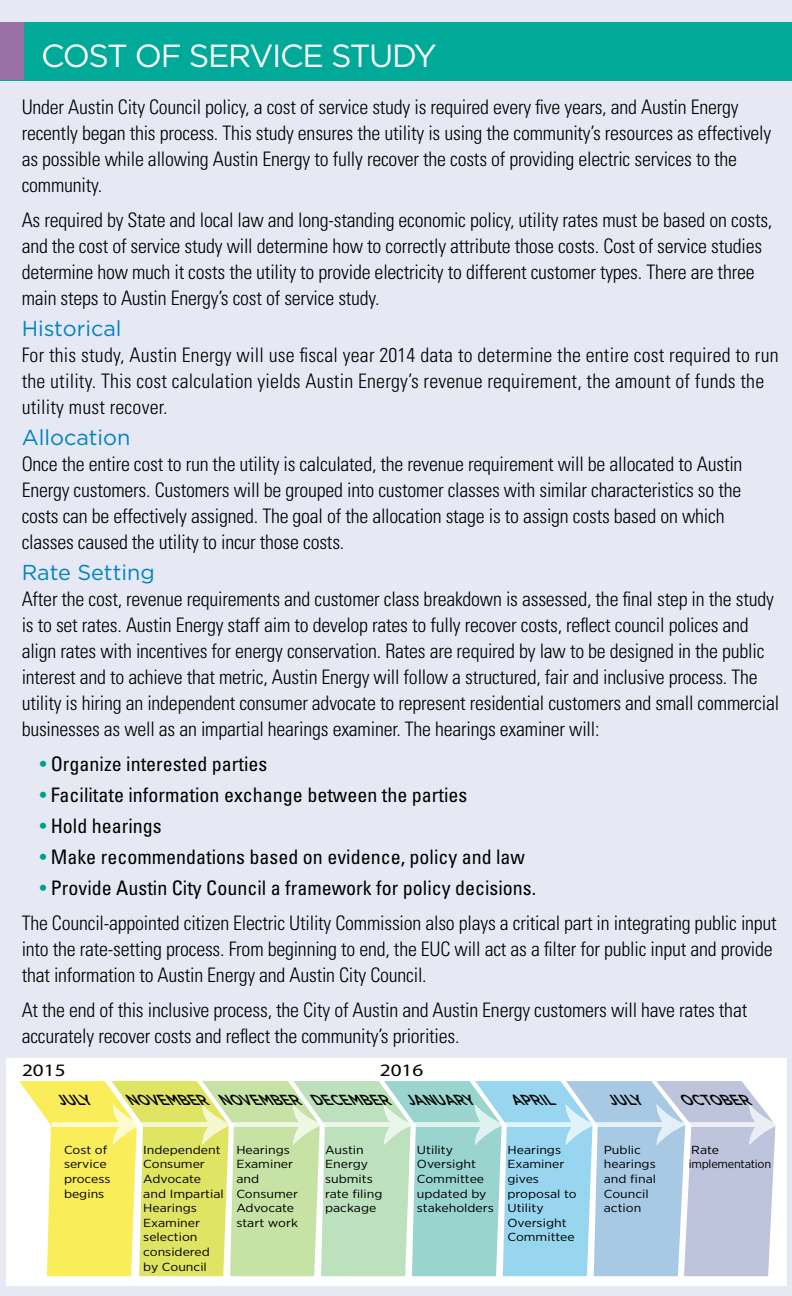
<style>
.page{position:relative;width:792px;height:1296px;background:#e6e8f4}
.page>*{position:absolute;margin:0;border:0;box-sizing:border-box;transform-origin:0 0}
.t1{font:32px "Gotham";letter-spacing:-.04em;color:#fff}
.t2{font:21.6px "Gotham";color:#0083c1}
.t3{font:300 condensed 20px/26px "Univers";letter-spacing:-.01em;color:#000}
.t4{font:300 condensed 20px/26px "Univers";letter-spacing:.01em;color:#000}
.t5{font:condensed 20px "Univers";color:#000}
.t6{font:700 17.4px "Gotham";color:#000;scale:1.21 1}
.t7{font:italic 500 14.6px "Gotham Narrow";color:#000;scale:1.06 1}
.t8{font:11.6px/14.6px "Gotham Narrow";color:#000;scale:1.21 1}
.t9{font:11.6px/14.6px "Gotham Narrow";letter-spacing:-.02em;color:#000;scale:1.21 1}
.s1{color:#00a08d}
</style>
<div class="page">
<div style="left:0;top:22px;width:792px;height:59px;background:#00a998"></div>
<div style="left:0;top:22px;width:23px;height:58px;background:#9a70a6"></div>
<div style="left:12px;top:1058px;width:774px;height:227px;background:#fff"></div>
<svg style="left:19px;top:1081px;width:757px;height:195px;background:#c6debc"></svg>
<p class="t1" style="left:41px;top:35px;width:397px">COST OF SERVICE STUDY</p>
<p class="t3" style="left:22px;top:94px;width:751px">Under Austin City Council policy, a cost of service study is required every five years, and Austin Energy recently began this process. This study ensures the utility is using the community’s resources as effectively as possible while allowing Austin Energy to fully recover the costs of providing electric services to the community.</p>
<p class="t3" style="left:22px;top:207px;width:752px">As required by State and local law and long-standing economic policy, utility rates must be based on costs, and the cost of service study will determine how to correctly attribute those costs. Cost of service studies determine how much it costs the utility to provide electricity to different customer types. There are three main steps to Austin Energy’s cost of service study.</p>
<p class="t2" style="left:22px;top:315px;width:101px">Historical</p>
<p class="t4" style="left:22px;top:342px;width:759px">For this study, Austin Energy will use fiscal year 2014 data to determine the entire cost required to run the utility. This cost calculation yields Austin Energy’s revenue requirement, the amount of funds the utility must recover.</p>
<p class="t2" style="left:22px;top:424px;width:110px">Allocation</p>
<p class="t3" style="left:22px;top:451px;width:722px">Once the entire cost to run the utility is calculated, the revenue requirement will be allocated to Austin Energy customers. Customers will be grouped into customer classes with similar characteristics so the costs can be effectively assigned. The goal of the allocation stage is to assign costs based on which classes caused the utility to incur those costs.</p>
<p class="t2" style="left:22px;top:559px;width:135px">Rate Setting</p>
<p class="t3" style="left:22px;top:586px;width:759px">After the cost, revenue requirements and customer class breakdown is assessed, the final step in the study is to set rates. Austin Energy staff aim to develop rates to fully recover costs, reflect council polices and align rates with incentives for energy conservation. Rates are required by law to be designed in the public interest and to achieve that metric, Austin Energy will follow a structured, fair and inclusive process. The utility is hiring an independent consumer advocate to represent residential customers and small commercial businesses as well as an impartial hearings examiner. The hearings examiner will:</p>
<p class="t5" style="left:40px;top:751px;width:229px"><span class="s1">•</span> Organize interested parties</p>
<p class="t5" style="left:40px;top:782px;width:429px"><span class="s1">•</span> Facilitate information exchange between the parties</p>
<p class="t5" style="left:40px;top:813px;width:124px"><span class="s1">•</span> Hold hearings</p>
<p class="t5" style="left:40px;top:844px;width:487px"><span class="s1">•</span> Make recommendations based on evidence, policy and law</p>
<p class="t5" style="left:40px;top:875px;width:498px"><span class="s1">•</span> Provide Austin City Council a framework for policy decisions.</p>
<p class="t3" style="left:22px;top:910px;width:757px">The Council-appointed citizen Electric Utility Commission also plays a critical part in integrating public input into the rate-setting process. From beginning to end, the EUC will act as a filter for public input and provide that information to Austin Energy and Austin City Council.</p>
<p class="t3" style="left:22px;top:997px;width:727px">At the end of this inclusive process, the City of Austin and Austin Energy customers will have rates that accurately recover costs and reflect the community’s priorities.</p>
<p class="t6" style="left:22px;top:1059px;width:38px">2015</p>
<p class="t6" style="left:380px;top:1059px;width:38px">2016</p>
<p class="t7" style="left:61px;top:1091px;width:45px">JULY</p>
<p class="t7" style="left:131px;top:1091px;width:340px">NOVEMBER NOVEMBER DECEMBER JANUARY</p>
<p class="t7" style="left:612px;top:1091px;width:20px">J</p>
<p class="t7" style="left:515px;top:1091px;width:53px">APRIL</p>
<p class="t7" style="left:620px;top:1091px;width:38px">ULY</p>
<p class="t7" style="left:685px;top:1091px;width:78px">OCTOBER</p>
<p class="t8" style="left:64px;top:1142px;width:40px">Cost of service process begins</p>
<p class="t8" style="left:143px;top:1142px;width:68px">Independent<br>Consumer<br>Advocate and Impartial<br>Hearings<br>Examiner selection considered by Council</p>
<p class="t8" style="left:236px;top:1142px;width:52px">Hearings<br>Examiner and<br>Consumer<br>Advocate start work</p>
<p class="t8" style="left:325px;top:1142px;width:49px">Austin<br>Energy submits rate filing package</p>
<p class="t8" style="left:417px;top:1142px;width:65px">Utility<br>Oversight<br>Committee updated by stakeholders</p>
<p class="t8" style="left:507px;top:1142px;width:59px">Hearings<br>Examiner gives proposal to<br>Utility<br>Oversight<br>Committee</p>
<p class="t8" style="left:604px;top:1142px;width:45px">Public hearings and final<br>Council action</p>
<p class="t9" style="left:689px;top:1142px;width:70px">Rate implementation</p>
</div>
